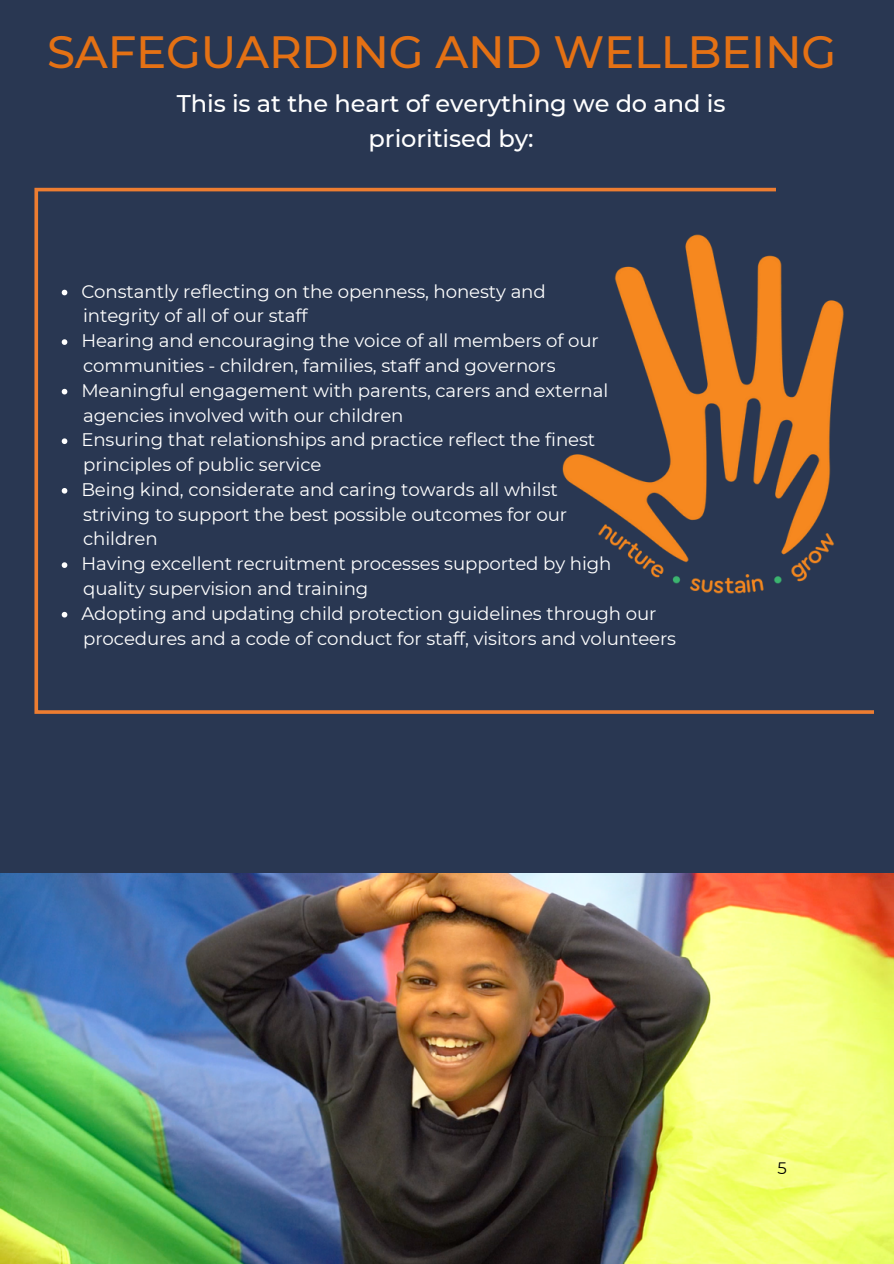
<style>
.page{position:relative;width:894px;height:1264px;background:#fff}
.page>*{position:absolute;margin:0;border:0;box-sizing:border-box;transform-origin:0 0}
.t1{font:500 45.15px "Montserrat";letter-spacing:-.005em;color:#e47114}
.t2{font:500 24px/35px "Montserrat";letter-spacing:-.005em;color:#fff;text-align:center}
.t3{font:18.15px "Montserrat";letter-spacing:-.005em;color:#fff}
.t4{font:16.5px "Montserrat";color:#000}
</style>
<div class="page">
<div style="left:0;top:0;width:893px;height:1263px;background:#293752"></div>
<img style="left:0;top:873px;width:893px;height:390px">
<svg style="left:34px;top:188px;width:839px;height:526px"></svg>
<p class="t1" style="left:47px;top:25px;width:790px">SAFEGUARDING AND WELLBEING</p>
<p class="t2" style="left:177px;top:86px;width:550px">This is at the heart of everything we do and is prioritised by:</p>
<p class="t3" style="left:81px;top:280px;width:466px">Constantly reflecting on the openness, honesty and</p>
<p class="t3" style="left:81px;top:329px;width:519px">Hearing and encouraging the voice of all members of our</p>
<p class="t3" style="left:81px;top:379px;width:528px">Meaningful engagement with parents, carers and external</p>
<p class="t3" style="left:81px;top:429px;width:515px">Ensuring that relationships and practice reflect the finest</p>
<p class="t3" style="left:81px;top:478px;width:478px">Being kind, considerate and caring towards all whilst</p>
<p class="t3" style="left:83px;top:305px;width:226px">integrity of all of our staff</p>
<p class="t3" style="left:83px;top:354px;width:474px">communities - children, families, staff and governors</p>
<p class="t3" style="left:83px;top:404px;width:322px">agencies involved with our children</p>
<p class="t3" style="left:83px;top:453px;width:240px">principles of public service</p>
<p class="t3" style="left:83px;top:503px;width:485px">striving to support the best possible outcomes for our</p>
<p class="t3" style="left:83px;top:528px;width:76px">children</p>
<p class="t3" style="left:83px;top:577px;width:286px">quality supervision and training</p>
<p class="t3" style="left:83px;top:627px;width:594px">procedures and a code of conduct for staff, visitors and volunteers</p>
<p class="t3" style="left:81px;top:552px;width:531px">Having excellent recruitment processes supported by high</p>
<p class="t3" style="left:81px;top:602px;width:576px">Adopting and updating child protection guidelines through our</p>
<p class="t4" style="left:777px;top:1157px;width:11px">5</p>
</div>
